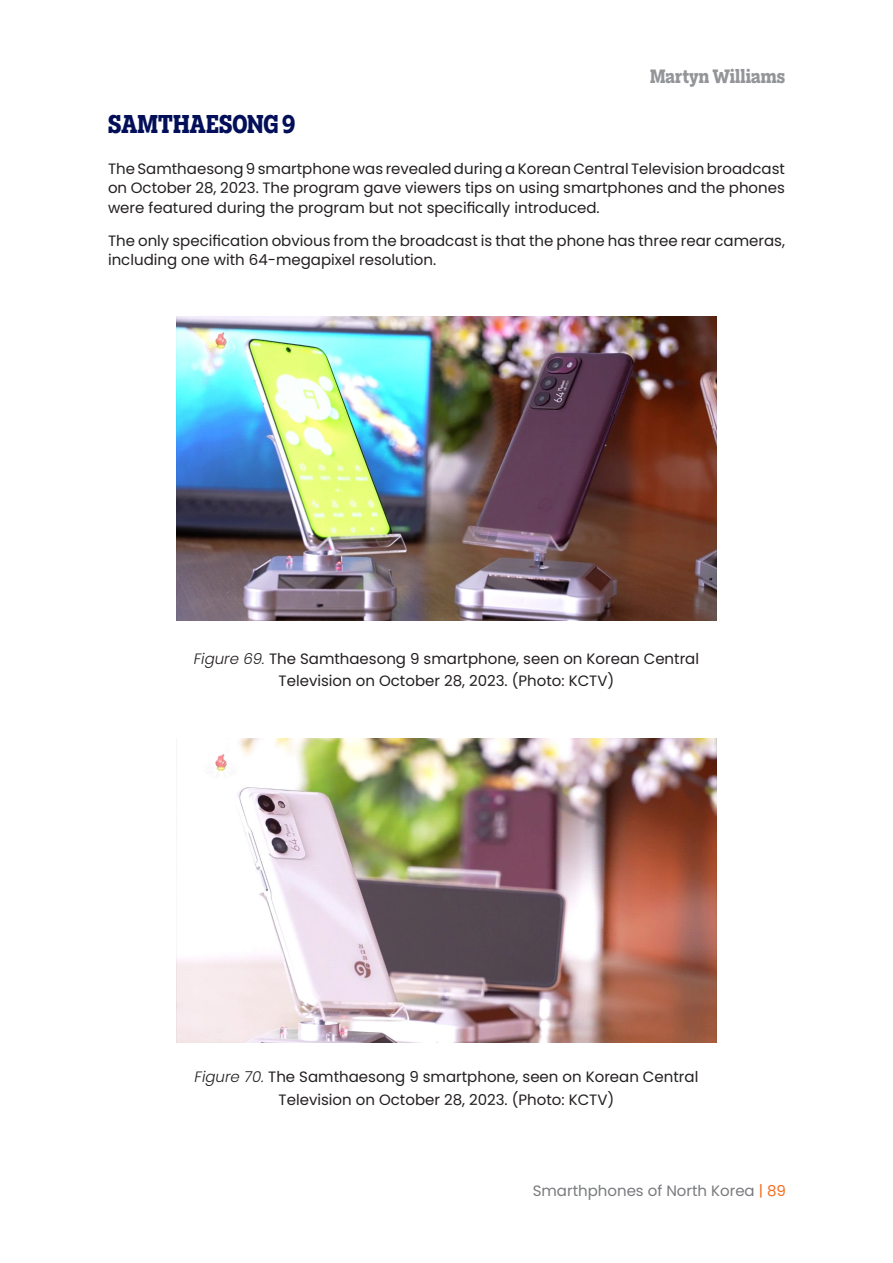
<style>
.page{position:relative;width:893px;height:1263px;background:#fff}
.page>*{position:absolute;margin:0;border:0;box-sizing:border-box;transform-origin:0 0}
.heading2{font:700 24px "Elizeth Condensed";color:#031059}
.t1{font:700 18px "Elizeth Condensed";color:#939598}
.Paragraph{font:15px/19.5px "Poppins";color:#231f20;text-align:center}
.t2{font:15px "Poppins";color:#787a7d}
.s1{font-weight:300;font-style:italic}
.s2{color:#f36d21}
</style>
<div class="page">
<img style="left:176px;top:738px;width:541px;height:304px">
<img style="left:176px;top:316px;width:541px;height:304px">
<p class="t1" style="left:650px;top:63px;width:136px">Martyn Williams</p>
<p class="heading2" style="left:108px;top:106px;width:189px">SAMTHAESONG 9</p>
<p class="Paragraph" style="left:108px;top:159px;width:678px;text-align:justify">The Samthaesong 9 smartphone was revealed during a Korean Central Television broadcast on October 28, 2023. The program gave viewers tips on using smartphones and the phones were featured during the program but not specifically introduced.</p>
<p class="Paragraph" style="left:108px;top:231px;width:678px;text-align:left">The only specification obvious from the broadcast is that the phone has three rear cameras, including one with 64-megapixel resolution.</p>
<p class="Paragraph" style="left:194px;top:647px;width:507px;line-height:22.5px"><span class="s1">Figure 69.</span> The Samthaesong 9 smartphone, seen on Korean Central<br>Television on October 28, 2023. (Photo: KCTV)</p>
<p class="Paragraph" style="left:195px;top:1066px;width:505px;line-height:22.5px"><span class="s1">Figure 70.</span> The Samthaesong 9 smartphone, seen on Korean Central<br>Television on October 28, 2023. (Photo: KCTV)</p>
<p class="t2" style="left:533px;top:1182px;width:255px">Smarthphones of North Korea <span class="s2">| 89</span></p>
</div>
